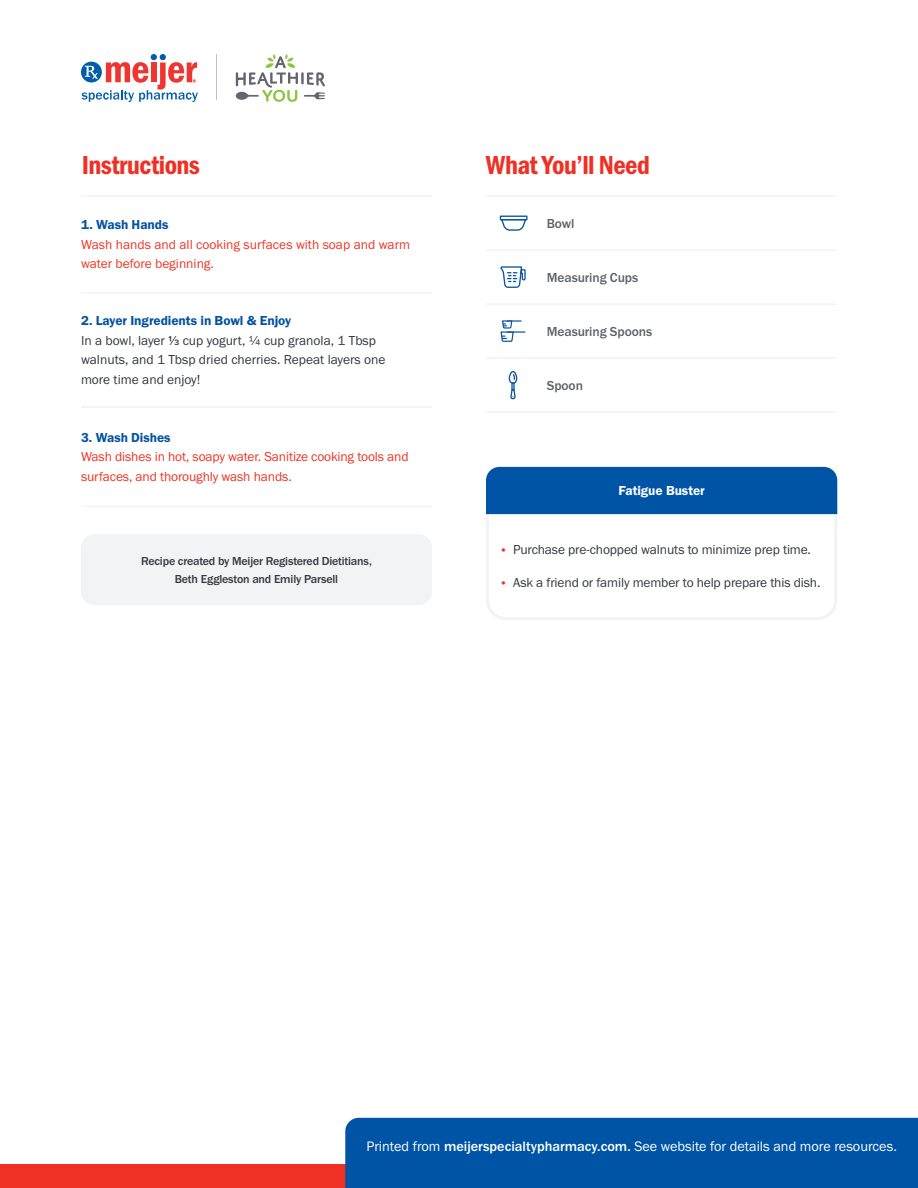
<style>
.page{position:relative;width:918px;height:1188px;background:#fff}
.page>*{position:absolute;margin:0;border:0;box-sizing:border-box;transform-origin:0 0}
.t1{font:27px "Franklin Gothic URW Con Dem";letter-spacing:-.02em;color:#ee3124}
.t2{font:14.25px "Franklin Gothic URW Boo";color:#fff}
.t3{font:13.5px/19.5px "Franklin Gothic URW Boo";letter-spacing:-.01em;color:#343741}
.t4{font:13.5px/19.5px "Franklin Gothic URW Boo";letter-spacing:-.01em;color:#ee3525}
.t5{font:500 13.5px "Franklin Gothic URW";letter-spacing:-.005em;color:#5e6369}
.t6{font:13.5px "Franklin Gothic URW Dem";letter-spacing:-.005em;color:#fff}
.t7{font:500 12px/18px "Franklin Gothic URW";letter-spacing:-.015em;color:#343741;text-align:center}
.s1{font-family:"Franklin Gothic URW Dem";color:#0552a1}
.s2{font-family:"Proxima Nova";font-weight:600}
.s3{font-size:12px;color:#ee3124}
.s4{font-family:"Franklin Gothic URW";font-weight:500}
</style>
<div class="page">
<svg style="left:82px;top:54px;width:116px;height:48px"></svg>
<svg style="left:236px;top:54px;width:89px;height:48px"></svg>
<hr style="left:217px;top:54px;width:1px;height:46px;background:#bfc2c4">
<div style="left:0;top:1164px;width:918px;height:24px;background:#ee3124"></div>
<div style="left:345px;top:1118px;width:573px;height:70px;background:#0054a6"></div>
<hr style="left:81px;top:406px;width:351px;height:2px;background:#f1f3f4">
<hr style="left:81px;top:292px;width:351px;height:1px;background:#f1f3f4">
<hr style="left:81px;top:195px;width:351px;height:2px;background:#f1f3f4">
<hr style="left:486px;top:411px;width:350px;height:2px;background:#f1f3f4">
<hr style="left:486px;top:195px;width:350px;height:2px;background:#f1f3f4">
<hr style="left:486px;top:249px;width:350px;height:2px;background:#f1f3f4">
<hr style="left:486px;top:303px;width:350px;height:2px;background:#f1f3f4">
<hr style="left:486px;top:357px;width:350px;height:2px;background:#f1f3f4">
<div style="left:486px;top:196px;width:55px;height:54px;background:#fff"></div>
<svg style="left:500px;top:220px;width:27px;height:11px"></svg>
<div style="left:500px;top:216px;width:27px;height:4px;border:1px solid #09539f"></div>
<div style="left:486px;top:304px;width:54px;height:54px;background:#fff"></div>
<svg style="left:500px;top:320px;width:25px;height:22px"></svg>
<div style="left:486px;top:358px;width:54px;height:54px;background:#fff"></div>
<div style="left:509px;top:371px;width:8px;height:13px;border:1px solid #09539f;border-radius:50%"></div>
<svg style="left:510px;top:373px;width:6px;height:27px"></svg>
<div style="left:486px;top:250px;width:54px;height:54px;background:#fff"></div>
<svg style="left:500px;top:266px;width:26px;height:22px"></svg>
<hr style="left:81px;top:506px;width:351px;height:1px;background:#f1f3f4">
<div style="left:81px;top:534px;width:351px;height:71px;background:#f1f3f4;border-radius:14px"></div>
<svg style="left:486px;top:467px;width:352px;height:153px"></svg>
<h2 class="t1" style="left:82px;top:147px;width:120px">Instructions</h2>
<p class="t4" style="left:81px;top:215px;width:331px"><span class="s1">1. Wash Hands<br></span>Wash hands and all cooking surfaces with soap and warm water before beginning.</p>
<p class="t3" style="left:81px;top:311px;width:306px"><span class="s1">2. Layer Ingredients in Bowl &amp; Enjoy<br></span>In a bowl, layer <span class="s2">1/3</span> cup yogurt, ¼ cup granola, 1 Tbsp walnuts, and 1 Tbsp dried cherries. Repeat layers one more time and enjoy!</p>
<p class="t4" style="left:81px;top:427px;width:329px"><span class="s1">3. Wash Dishes<br></span>Wash dishes in hot, soapy water. Sanitize cooking tools and surfaces, and thoroughly wash hands.</p>
<p class="t7" style="left:141px;top:551px;width:232px">Recipe created by Meijer Registered Dietitians,<br>Beth Eggleston and Emily Parsell</p>
<h1 class="t1" style="left:486px;top:147px;width:165px">What You’ll Need</h1>
<p class="t5" style="left:547px;top:215px;width:29px">Bowl</p>
<p class="t5" style="left:547px;top:269px;width:93px">Measuring Cups</p>
<p class="t5" style="left:547px;top:323px;width:107px">Measuring Spoons</p>
<p class="t5" style="left:547px;top:377px;width:38px">Spoon</p>
<p class="t6" style="left:618px;top:482px;width:88px">Fatigue Buster</p>
<p class="t3" style="left:500px;top:539px;width:313px"><span class="s3">•</span> Purchase pre-chopped walnuts to minimize prep time.</p>
<p class="t3" style="left:500px;top:572px;width:322px"><span class="s3">•</span> Ask a friend or family member to help prepare this dish.</p>
<p class="t2" style="left:366px;top:1137px;width:532px">Printed from <span class="s4">meijerspecialtypharmacy.com.</span> See website for details and more resources.</p>
</div>
